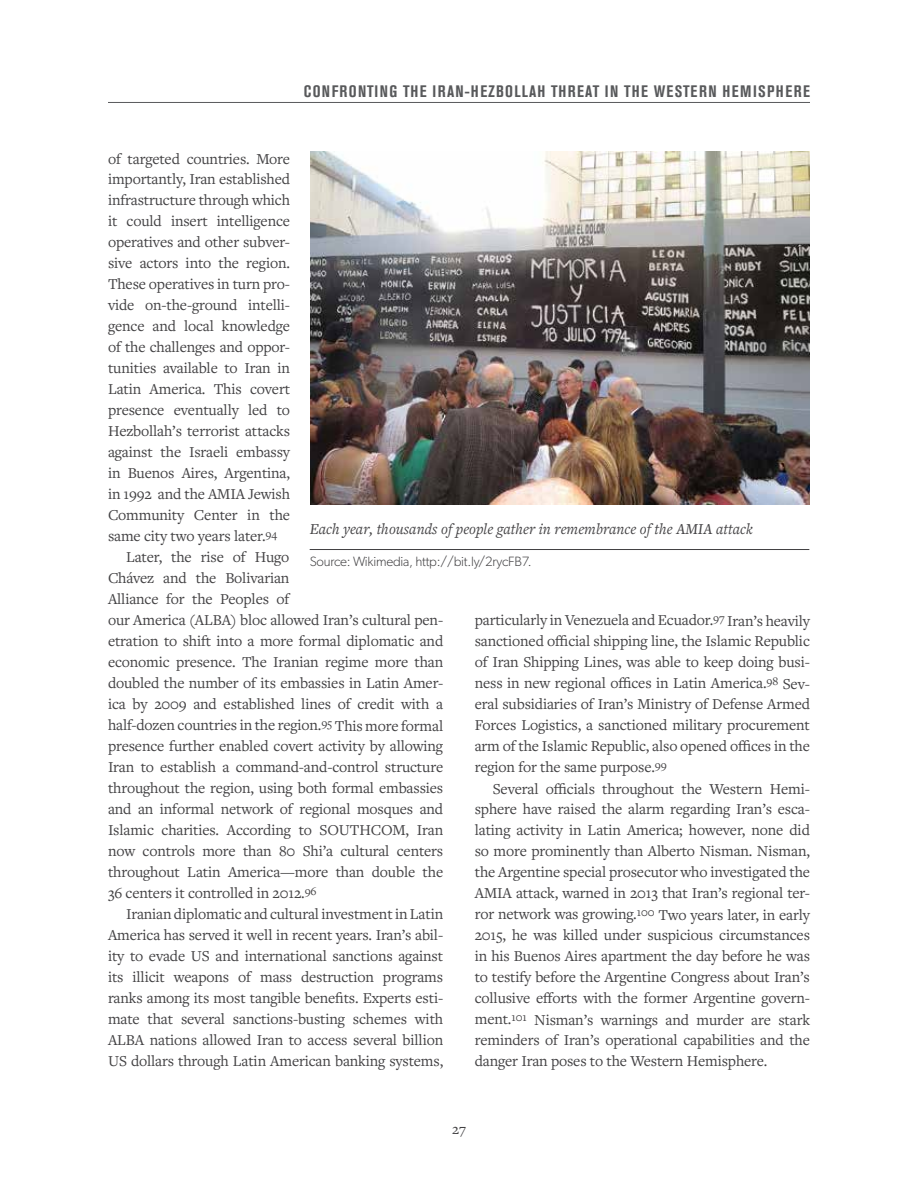
<style>
.page{position:relative;width:918px;height:1188px;background:#fff}
.page>*{position:absolute;margin:0;border:0;box-sizing:border-box;transform-origin:0 0}
.t1{font:700 condensed 16.5px "Akzidenz Grotesk BE";letter-spacing:.085em;color:#58595b}
.t2{font:15.75px/21px "Freight Text Pro";letter-spacing:-.01em;color:#414042;text-align:justify}
.t3{font:italic 15.75px "Freight Text Pro";color:#414042}
.t4{font:15px "Freight Text Pro";color:#414042}
.t5{font:300 13.5px "Gibson";letter-spacing:-.015em;color:#414042}
</style>
<div class="page">
<hr style="left:108px;top:102px;width:702px;height:1px;background:#58595b">
<img style="left:310px;top:151px;width:499px;height:354px">
<hr style="left:310px;top:549px;width:499px;height:1px;background:#414042">
<p class="t1" style="left:304px;top:82px;width:508px">CONFRONTING THE IRAN-HEZBOLLAH THREAT IN THE WESTERN HEMISPHERE</p>
<p class="t2" style="left:108px;top:147px;width:184px">of targeted countries. More</p>
<p class="t2" style="left:108px;top:168px;width:184px">importantly, Iran established</p>
<p class="t2" style="left:108px;top:189px;width:184px">infrastructure through which</p>
<p class="t2" style="left:108px;top:210px;width:184px">it could insert intelligence</p>
<p class="t2" style="left:108px;top:231px;width:184px">operatives and other subver-</p>
<p class="t2" style="left:108px;top:252px;width:184px">sive actors into the region.</p>
<p class="t2" style="left:108px;top:273px;width:184px">These operatives in turn pro-</p>
<p class="t2" style="left:108px;top:294px;width:184px">vide on-the-ground intelli-</p>
<p class="t2" style="left:108px;top:315px;width:184px">gence and local knowledge</p>
<p class="t2" style="left:108px;top:336px;width:184px">of the challenges and oppor-</p>
<p class="t2" style="left:108px;top:357px;width:184px">tunities available to Iran in</p>
<p class="t2" style="left:108px;top:378px;width:184px">Latin America. This covert</p>
<p class="t2" style="left:108px;top:399px;width:184px">presence eventually led to</p>
<p class="t2" style="left:108px;top:420px;width:184px">Hezbollah’s terrorist attacks</p>
<p class="t2" style="left:108px;top:441px;width:184px">against the Israeli embassy</p>
<p class="t2" style="left:108px;top:462px;width:184px">in Buenos Aires, Argentina,</p>
<p class="t2" style="left:108px;top:483px;width:184px">in 1992 and the AMIA Jewish</p>
<p class="t2" style="left:108px;top:504px;width:184px">Community Center in the</p>
<p class="t2" style="left:108px;top:525px;width:171px">same city two years later.<sup>94</sup></p>
<p class="t2" style="left:126px;top:546px;width:165px">Later, the rise of Hugo</p>
<p class="t2" style="left:108px;top:567px;width:183px">Chávez and the Bolivarian</p>
<p class="t2" style="left:108px;top:588px;width:183px">Alliance for the Peoples of</p>
<p class="t2" style="left:108px;top:609px;width:337px">our America (ALBA) bloc allowed Iran’s cultural pen-</p>
<p class="t2" style="left:108px;top:630px;width:337px">etration to shift into a more formal diplomatic and</p>
<p class="t2" style="left:108px;top:651px;width:337px">economic presence. The Iranian regime more than</p>
<p class="t2" style="left:108px;top:672px;width:337px">doubled the number of its embassies in Latin Amer-</p>
<p class="t2" style="left:108px;top:693px;width:337px">ica by 2009 and established lines of credit with a</p>
<p class="t2" style="left:108px;top:714px;width:337px">half-dozen countries in the region.<sup>95</sup> This more formal</p>
<p class="t2" style="left:108px;top:735px;width:337px">presence further enabled covert activity by allowing</p>
<p class="t2" style="left:108px;top:756px;width:337px">Iran to establish a command-and-control structure</p>
<p class="t2" style="left:108px;top:777px;width:337px">throughout the region, using both formal embassies</p>
<p class="t2" style="left:108px;top:798px;width:337px">and an informal network of regional mosques and</p>
<p class="t2" style="left:108px;top:819px;width:337px">Islamic charities. According to SOUTHCOM, Iran</p>
<p class="t2" style="left:108px;top:840px;width:337px">now controls more than 80 Shi’a cultural centers</p>
<p class="t2" style="left:108px;top:861px;width:337px">throughout Latin America—more than double the</p>
<p class="t2" style="left:108px;top:882px;width:210px">36 centers it controlled in 2012.<sup>96</sup></p>
<p class="t2" style="left:126px;top:903px;width:319px">Iranian diplomatic and cultural investment in Latin</p>
<p class="t2" style="left:108px;top:924px;width:337px">America has served it well in recent years. Iran’s abil-</p>
<p class="t2" style="left:108px;top:945px;width:337px">ity to evade US and international sanctions against</p>
<p class="t2" style="left:108px;top:966px;width:337px">its illicit weapons of mass destruction programs</p>
<p class="t2" style="left:108px;top:987px;width:337px">ranks among its most tangible benefits. Experts esti-</p>
<p class="t2" style="left:108px;top:1008px;width:337px">mate that several sanctions-busting schemes with</p>
<p class="t2" style="left:108px;top:1029px;width:337px">ALBA nations allowed Iran to access several billion</p>
<p class="t2" style="left:108px;top:1050px;width:337px">US dollars through Latin American banking systems,</p>
<p class="t3" style="left:310px;top:518px;width:445px">Each year, thousands of people gather in remembrance of the AMIA attack</p>
<p class="t5" style="left:310px;top:553px;width:223px">Source: Wikimedia, http://bit.ly/2rycFB7.</p>
<p class="t2" style="left:475px;top:609px;width:337px">particularly in Venezuela and Ecuador.<sup>97</sup> Iran’s heavily sanctioned official shipping line, the Islamic Republic of Iran Shipping Lines, was able to keep doing busi&shy;ness in new regional offices in Latin America.<sup>98</sup> Sev&shy;eral subsidiaries of Iran’s Ministry of Defense Armed Forces Logistics, a sanctioned military procurement arm of the Islamic Republic, also opened offices in the region for the same purpose.<sup>99</sup></p>
<p class="t2" style="left:475px;top:777px;width:337px;text-indent:18px">Several officials throughout the Western Hemi&shy;sphere have raised the alarm regarding Iran’s esca&shy;lating activity in Latin America; however, none did so more prominently than Alberto Nisman. Nisman, the Argentine special prosecutor who investigated the AMIA attack, warned in 2013 that Iran’s regional ter&shy;ror network was growing.<sup>100</sup> Two years later, in early 2015, he was killed under suspicious circumstances in his Buenos Aires apartment the day before he was to testify before the Argentine Congress about Iran’s collusive efforts with the former Argentine govern&shy;ment.<sup>101</sup> Nisman’s warnings and murder are stark reminders of Iran’s operational capabilities and the danger Iran poses to the Western Hemisphere.</p>
<p class="t4" style="left:452px;top:1119px;width:15px">27</p>
</div>
